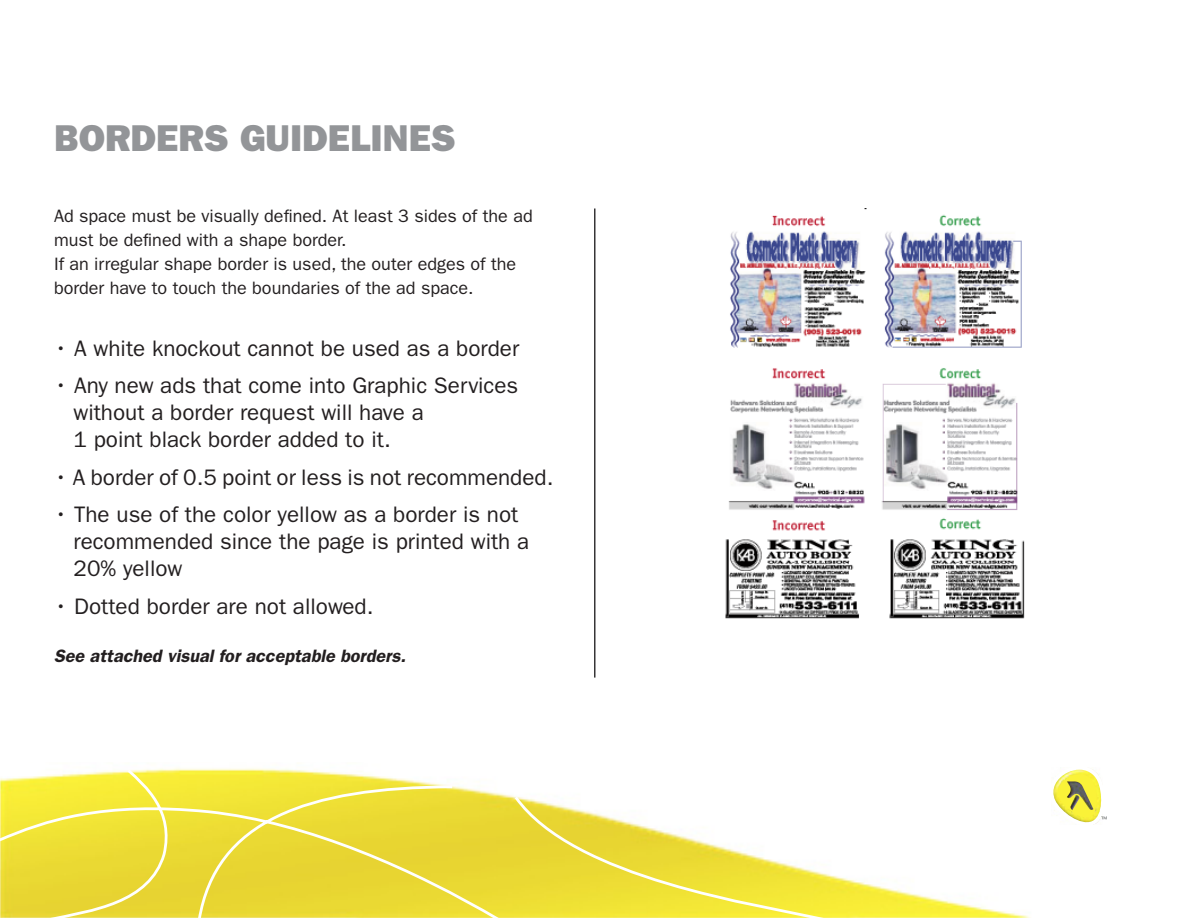
<style>
.page{position:relative;width:1188px;height:918px;background:#fff}
.page>*{position:absolute;margin:0;border:0;box-sizing:border-box;transform-origin:0 0}
.t1{font:800 37.5px "Franklin Gothic";color:#939598}
.t2{font:22.5px "Franklin Gothic";color:#231f20}
.t3{font:18px/24px "Franklin Gothic";color:#231f20}
.t4{font:italic 600 18px "Franklin Gothic";color:#231f20}
</style>
<div class="page">
<img style="left:828px;top:874px;width:203px;height:44px">
<svg style="left:0;top:768px;width:828px;height:150px"></svg>
<svg style="left:1053px;top:769px;width:54px;height:56px"></svg>
<hr style="left:594px;top:208px;width:2px;height:470px;background:#363536">
<img style="left:725px;top:208px;width:300px;height:411px">
<p class="t1" style="left:54px;top:116px;width:403px">BORDERS GUIDELINES</p>
<p class="t3" style="left:54px;top:204px;width:480px">Ad space must be visually defined. At least 3 sides of the ad must be defined with a shape border.</p>
<p class="t3" style="left:54px;top:252px;width:464px">If an irregular shape border is used, the outer edges of the border have to touch the boundaries of the ad space.</p>
<p class="t2" style="left:54px;top:335px;width:467px">• A white knockout cannot be used as a border</p>
<p class="t2" style="left:54px;top:372px;width:466px">• Any new ads that come into Graphic Services</p>
<p class="t2" style="left:74px;top:399px;width:352px">without a border request will have a</p>
<p class="t2" style="left:74px;top:426px;width:319px">1 point black border added to it.</p>
<p class="t2" style="left:54px;top:464px;width:501px">• A border of 0.5 point or less is not recommended.</p>
<p class="t2" style="left:54px;top:501px;width:466px">• The use of the color yellow as a border is not</p>
<p class="t2" style="left:74px;top:528px;width:457px">recommended since the page is printed with a</p>
<p class="t2" style="left:74px;top:555px;width:110px">20% yellow</p>
<p class="t2" style="left:54px;top:593px;width:321px">• Dotted border are not allowed.</p>
<p class="t4" style="left:54px;top:645px;width:353px">See attached visual for acceptable borders.</p>
</div>
